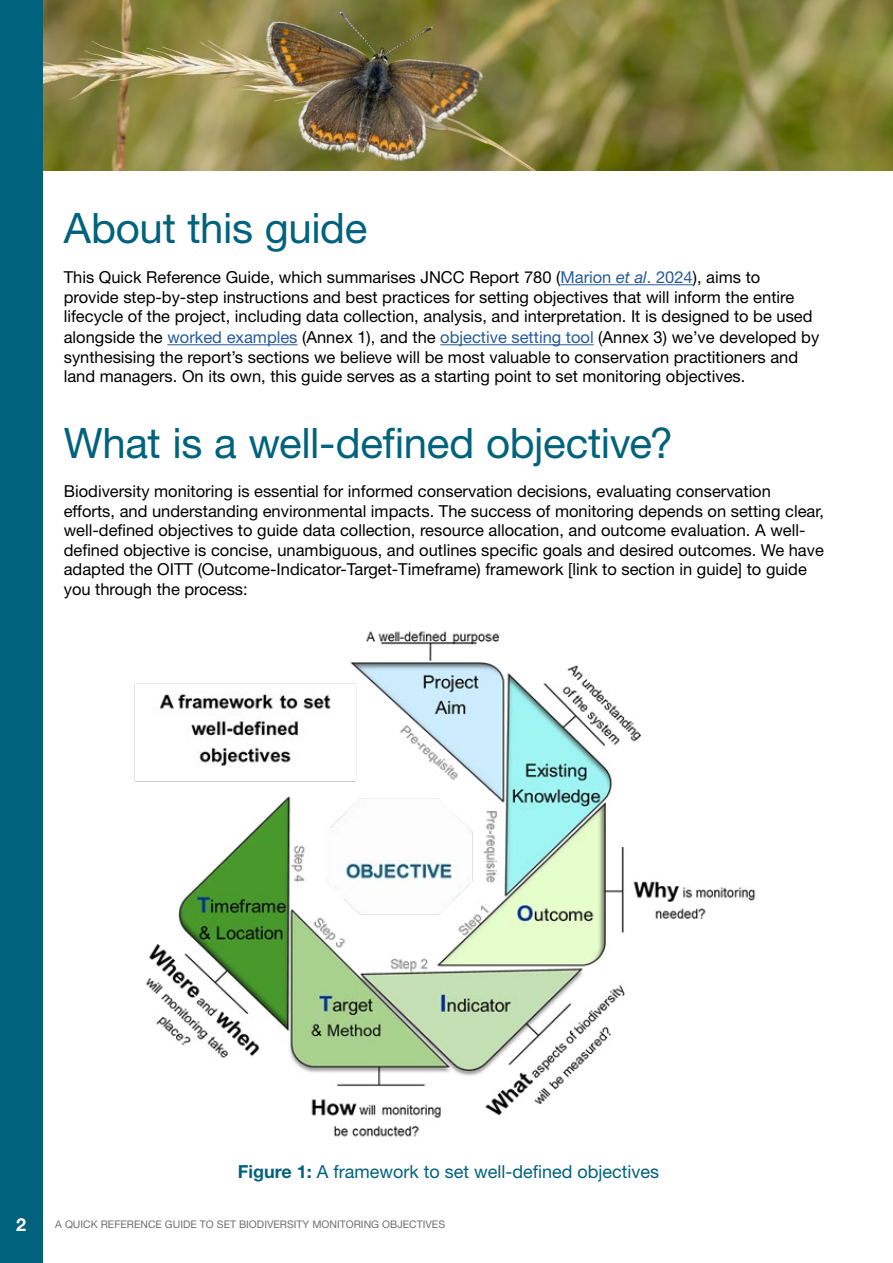
<style>
.page{position:relative;width:893px;height:1263px;background:#fff}
.page>*{position:absolute;margin:0;border:0;box-sizing:border-box;transform-origin:0 0}
.t1{font:42px "Helvetica Neue LT Std";letter-spacing:-.01em;color:#00627d}
.Body{font:18px "Helvetica Neue LT Std";color:#00627d}
.t2{font:700 18px "Helvetica Neue LT Std";color:#fff}
.Body-2{font:16.5px/19.5px "Helvetica Neue LT Std";color:#000}
.t3{font:10.5px "Helvetica Neue LT Std";color:#706f6f}
.s1{color:#275b9b}
.s2{font-style:italic;color:#275b9b}
.s3{font-weight:700}
</style>
<div class="page">
<img style="left:43px;top:0;width:850px;height:170px">
<div style="left:0;top:0;width:43px;height:1263px;background:#00627d"></div>
<hr style="left:560px;top:284px;width:133px;height:1px;background:#275b9b">
<hr style="left:167px;top:344px;width:131px;height:1px;background:#275b9b">
<hr style="left:440px;top:344px;width:154px;height:1px;background:#275b9b">
<img style="left:134px;top:631px;width:622px;height:506px">
<p class="t1" style="left:64px;top:203px;width:305px">About this guide</p>
<p class="Body-2" style="left:64px;top:267px;width:750px">This Quick Reference Guide, which summarises JNCC Report 780 (<span class="s1">Marion</span> <span class="s2">et al</span><span class="s1">. 2024</span>), aims to provide step-by-step instructions and best practices for setting objectives that will inform the entire lifecycle of the project, including data collection, analysis, and interpretation. It is designed to be used</p>
<p class="Body-2" style="left:64px;top:327px;width:757px">alongside the <span class="s1">worked examples</span> (Annex 1), and the <span class="s1">objective setting tool</span> (Annex 3) we’ve developed by synthesising the report’s sections we believe will be most valuable to conservation practitioners and land managers. On its own, this guide serves as a starting point to set monitoring objectives.</p>
<p class="t1" style="left:64px;top:418px;width:611px">What is a well-defined objective?</p>
<p class="Body-2" style="left:64px;top:481px;width:762px">Biodiversity monitoring is essential for informed conservation decisions, evaluating conservation efforts, and understanding environmental impacts. The success of monitoring depends on setting clear, well-defined objectives to guide data collection, resource allocation, and outcome evaluation. A well&shy;defined objective is concise, unambiguous, and outlines specific goals and desired outcomes. We have adapted the OITT (Outcome-Indicator-Target-Timeframe) framework [link to section in guide] to guide you through the process:</p>
<p class="Body" style="left:238px;top:1161px;width:423px"><span class="s3">Figure 1:</span> A framework to set well-defined objectives</p>
<p class="t2" style="left:16px;top:1214px;width:12px">2</p>
<p class="t3" style="left:55px;top:1218px;width:391px">A QUICK REFERENCE GUIDE TO SET BIODIVERSITY MONITORING OBJECTIVES</p>
</div>
